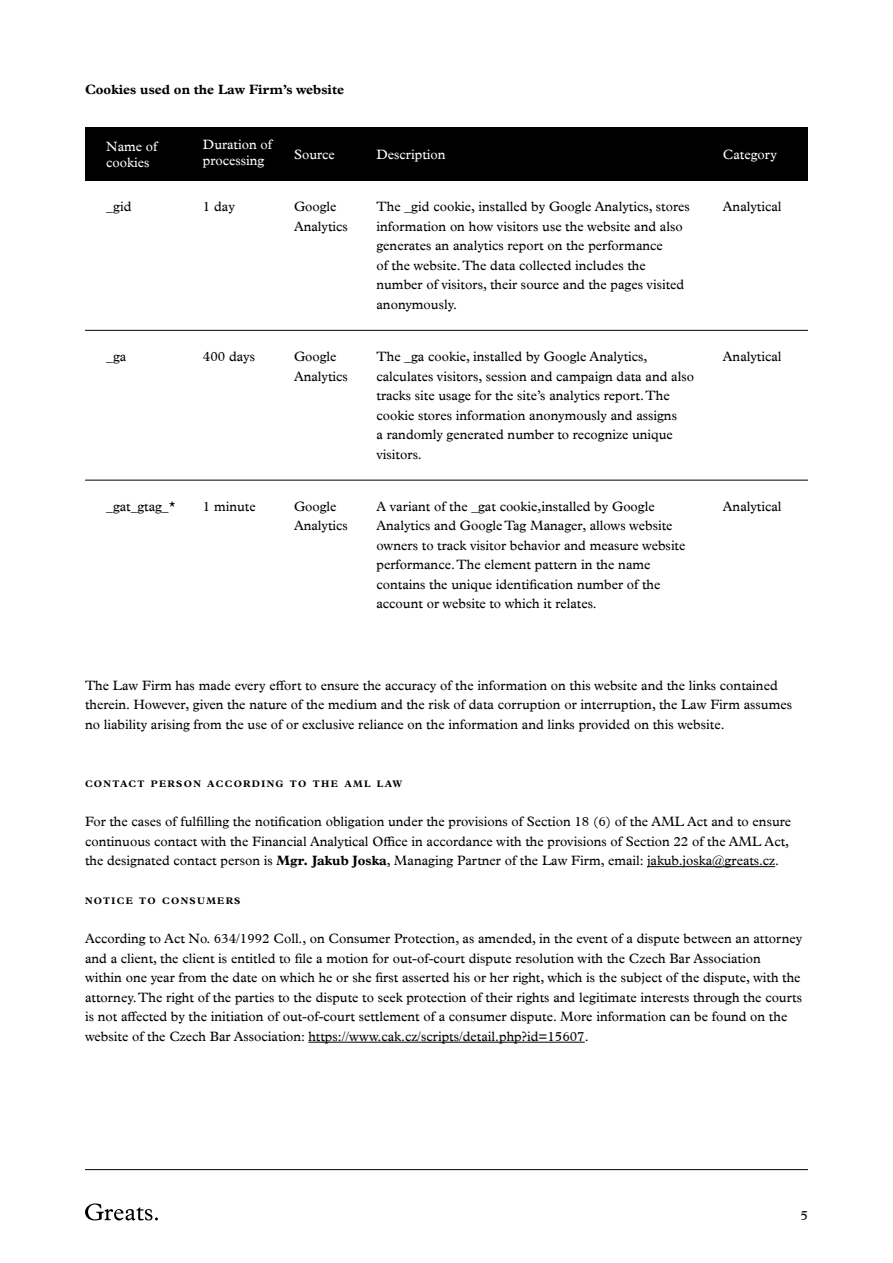
<style>
.page{position:relative;width:893px;height:1263px;background:#fff}
.page>*{position:absolute;margin:0;border:0;box-sizing:border-box;transform-origin:0 0}
.t1{font:13.5px/19.5px "Plantin MT Pro";color:#000}
.t2{font:13.5px/16.2px "Plantin MT Pro";color:#fff}
.t3{font:700 13.5px "Plantin MT Pro";color:#000}
.t4{font:700 9.45px "Plantin MT Pro";letter-spacing:.145em;color:#000}
.s1{font-weight:700}
</style>
<div class="page">
<svg style="left:85px;top:1203px;width:73px;height:17px"></svg>
<hr style="left:85px;top:1169px;width:723px;height:1px;background:#000">
<hr style="left:647px;top:866px;width:128px;height:1px;background:#000">
<hr style="left:308px;top:1042px;width:277px;height:1px;background:#000">
<hr style="left:85px;top:330px;width:723px;height:1px;background:#000">
<hr style="left:85px;top:480px;width:723px;height:1px;background:#000">
<div style="left:85px;top:128px;width:723px;height:53px;background:#000"></div>
<p class="t3" style="left:85px;top:82px;width:261px">Cookies used on the Law Firm’s website</p>
<p class="t2" style="left:106px;top:138px;width:53px">Name of cookies</p>
<p class="t2" style="left:203px;top:137px;width:70px">Duration of processing</p>
<p class="t2" style="left:294px;top:146px;width:42px">Source</p>
<p class="t2" style="left:376px;top:146px;width:71px">Description</p>
<p class="t2" style="left:723px;top:146px;width:55px">Category</p>
<p class="t1" style="left:106px;top:197px;width:27px">_gid</p>
<p class="t1" style="left:203px;top:197px;width:33px">1 day</p>
<p class="t1" style="left:294px;top:197px;width:55px">Google<br>Analytics</p>
<p class="t1" style="left:376px;top:197px;width:315px">The _gid cookie, installed by Google Analytics, stores</p>
<p class="t1" style="left:723px;top:197px;width:60px">Analytical</p>
<p class="t1" style="left:376px;top:217px;width:309px">information on how visitors use the website and also generates an analytics report on the performance<br>of the website. The data collected includes the number of visitors, their source and the pages visited anonymously.</p>
<p class="t1" style="left:106px;top:347px;width:21px">_ga</p>
<p class="t1" style="left:203px;top:347px;width:54px">400 days</p>
<p class="t1" style="left:294px;top:347px;width:55px">Google<br>Analytics</p>
<p class="t1" style="left:376px;top:347px;width:319px">The _ga cookie, installed by Google Analytics, calculates visitors, session and campaign data and also tracks site usage for the site’s analytics report. The cookie stores information anonymously and assigns<br>a randomly generated number to recognize unique visitors.</p>
<p class="t1" style="left:723px;top:347px;width:60px">Analytical</p>
<p class="t1" style="left:106px;top:497px;width:71px">_gat_gtag_*</p>
<p class="t1" style="left:203px;top:497px;width:54px">1 minute</p>
<p class="t1" style="left:376px;top:497px;width:310px">A variant of the _gat cookie,installed by Google Analytics and Google Tag Manager, allows website owners to track visitor behavior and measure website performance. The element pattern in the name contains the unique identification number of the account or website to which it relates.</p>
<p class="t1" style="left:294px;top:497px;width:55px">Google<br>Analytics</p>
<p class="t1" style="left:723px;top:497px;width:60px">Analytical</p>
<p class="t1" style="left:85px;top:675px;width:708px">The Law Firm has made every effort to ensure the accuracy of the information on this website and the links contained therein. However, given the nature of the medium and the risk of data corruption or interruption, the Law Firm assumes no liability arising from the use of or exclusive reliance on the information and links provided on this website.</p>
<p class="t4" style="left:85px;top:778px;width:319px">CONTACT PERSON ACCORDING TO THE AML LAW</p>
<p class="t1" style="left:85px;top:812px;width:708px">For the cases of fulfilling the notification obligation under the provisions of Section 18 (6) of the AML Act and to ensure continuous contact with the Financial Analytical Office in accordance with the provisions of Section 22 of the AML Act, the designated contact person is <span class="s1">Mgr. Jakub Joska</span>, Managing Partner of the Law Firm, email: jakub.joska@greats.cz.</p>
<p class="t4" style="left:85px;top:895px;width:157px">NOTICE TO CONSUMERS</p>
<p class="t1" style="left:85px;top:929px;width:719px">According to Act No. 634/1992 Coll., on Consumer Protection, as amended, in the event of a dispute between an attorney and a client, the client is entitled to file a motion for out-of-court dispute resolution with the Czech Bar Association<br>within one year from the date on which he or she first asserted his or her right, which is the subject of the dispute, with the attorney. The right of the parties to the dispute to seek protection of their rights and legitimate interests through the courts is not affected by the initiation of out-of-court settlement of a consumer dispute. More information can be found on the website of the Czech Bar Association: https://www.cak.cz/scripts/detail.php?id=15607.</p>
<p class="t1" style="left:800px;top:1206px;width:9px">5</p>
</div>
